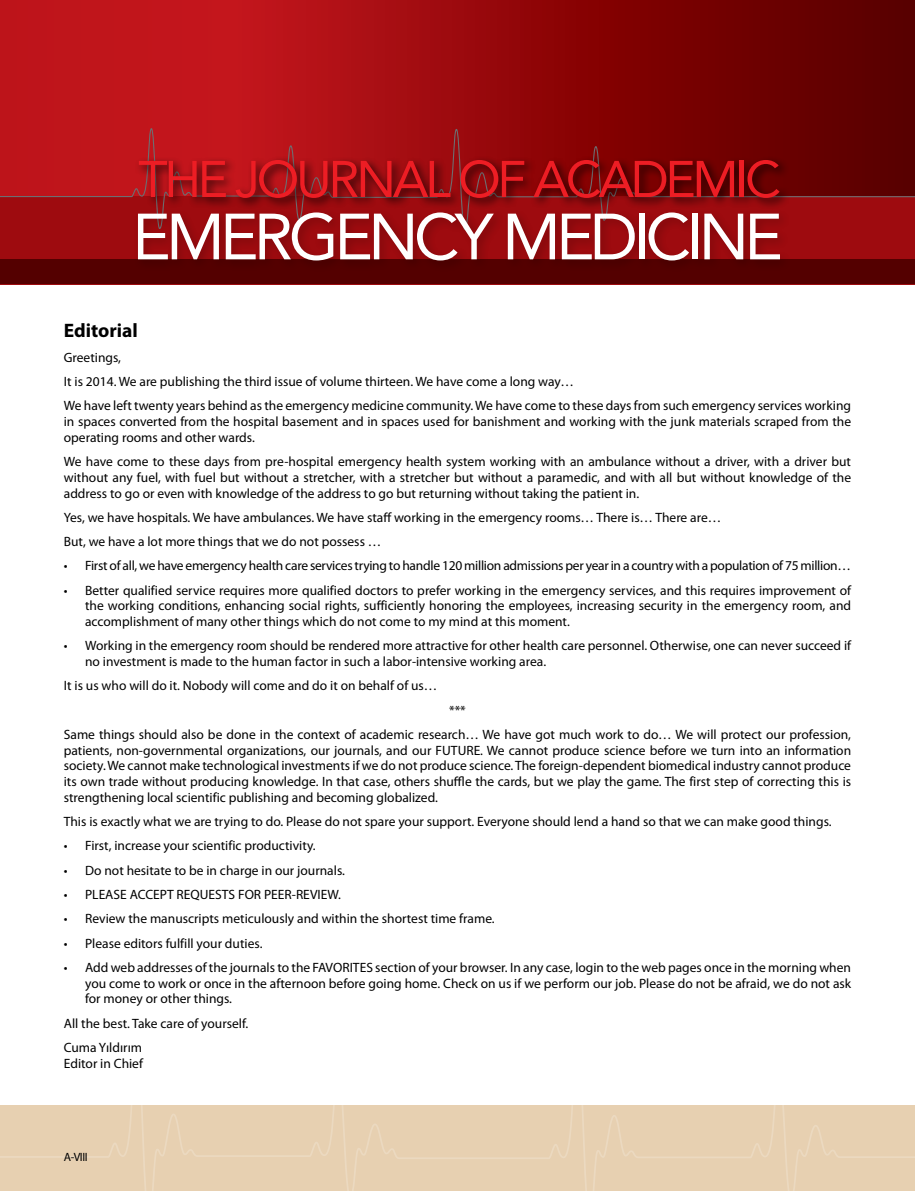
<style>
.page{position:relative;width:915px;height:1191px;background:#fff}
.page>*{position:absolute;margin:0;border:0;box-sizing:border-box;transform-origin:0 0}
.t1{font:64.5px "Avenir LT Std";letter-spacing:-.07em;color:#fff}
.t2{font:51px "Avenir LT Std";letter-spacing:-.065em;color:#ed1d24}
.t3{font:700 19.5px "Myriad Pro";color:#000}
.t4{font:13.5px/15.8px "Myriad Pro";color:#000;text-align:justify}
.t5{font:13.5px "Myriad Pro";letter-spacing:-.02em;color:#000}
.t6{font:12px "Myriad Pro";color:#000}
</style>
<div class="page">
<div style="left:0;top:1105px;width:914px;height:86px;background:#e7d0b1"></div>
<svg style="left:0;top:0;width:914px;height:128px"></svg>
<div style="left:0;top:196px;width:914px;height:89px;background:#9e0b0f"></div>
<div style="left:0;top:259px;width:914px;height:25px;background:#540000"></div>
<svg style="left:0;top:128px;width:914px;height:70px"></svg>
<div style="left:134px;top:156px;width:656px;height:54px;background:#000;opacity:.75"></div>
<div style="left:134px;top:209px;width:658px;height:64px;background:#000;opacity:.2"></div>
<p class="t2" style="left:138px;top:149px;width:644px">THE JOURNAL OF ACADEMIC</p>
<p class="t1" style="left:132px;top:198px;width:651px">EMERGENCY MEDICINE</p>
<p class="t3" style="left:64px;top:317px;width:76px">Editorial</p>
<p class="t4" style="left:64px;top:349px;width:59px">Greetings,</p>
<p class="t4" style="left:64px;top:373px;width:511px">It is 2014. We are publishing the third issue of volume thirteen. We have come a long way…</p>
<p class="t4" style="left:64px;top:398px;width:788px">We have left twenty years behind as the emergency medicine community. We have come to these days from such emergency services working in spaces converted from the hospital basement and in spaces used for banishment and working with the junk materials scraped from the operating rooms and other wards.</p>
<p class="t4" style="left:64px;top:453px;width:788px">We have come to these days from pre-hospital emergency health system working with an ambulance without a driver, with a driver but without any fuel, with fuel but without a stretcher, with a stretcher but without a paramedic, and with all but without knowledge of the address to go or even with knowledge of the address to go but returning without taking the patient in.</p>
<p class="t4" style="left:64px;top:509px;width:658px">Yes, we have hospitals. We have ambulances. We have staff working in the emergency rooms… There is… There are…</p>
<p class="t4" style="left:64px;top:533px;width:319px">But, we have a lot more things that we do not possess …</p>
<p class="t5" style="left:64px;top:557px;width:788px">• First of all, we have emergency health care services trying to handle 120 million admissions per year in a country with a population of 75 million…</p>
<p class="t4" style="left:85px;top:582px;width:767px;text-indent:-21px">• Better qualified service requires more qualified doctors to prefer working in the emergency services, and this requires improvement of the working conditions, enhancing social rights, sufficiently honoring the employees, increasing security in the emergency room, and accomplishment of many other things which do not come to my mind at this moment.</p>
<p class="t4" style="left:85px;top:638px;width:767px;text-indent:-21px">• Working in the emergency room should be rendered more attractive for other health care personnel. Otherwise, one can never succeed if no investment is made to the human factor in such a labor-intensive working area.</p>
<p class="t4" style="left:64px;top:678px;width:375px">It is us who will do it. Nobody will come and do it on behalf of us…</p>
<p class="t4" style="left:449px;top:702px;width:18px">***</p>
<p class="t4" style="left:64px;top:726px;width:788px">Same things should also be done in the context of academic research… We have got much work to do… We will protect our profession, patients, non-governmental organizations, our journals, and our FUTURE. We cannot produce science before we turn into an information society. We cannot make technological investments if we do not produce science. The foreign-dependent biomedical industry cannot produce its own trade without producing knowledge. In that case, others shuffle the cards, but we play the game. The first step of correcting this is strengthening local scientific publishing and becoming globalized.</p>
<p class="t4" style="left:64px;top:813px;width:769px">This is exactly what we are trying to do. Please do not spare your support. Everyone should lend a hand so that we can make good things.</p>
<p class="t4" style="left:64px;top:838px;width:253px">• First, increase your scientific productivity.</p>
<p class="t4" style="left:64px;top:862px;width:282px">• Do not hesitate to be in charge in our journals.</p>
<p class="t4" style="left:64px;top:886px;width:278px">• PLEASE ACCEPT REQUESTS FOR PEER-REVIEW.</p>
<p class="t4" style="left:64px;top:910px;width:432px">• Review the manuscripts meticulously and within the shortest time frame.</p>
<p class="t4" style="left:64px;top:935px;width:200px">• Please editors fulfill your duties.</p>
<p class="t4" style="left:85px;top:959px;width:767px;text-indent:-21px">• Add web addresses of the journals to the FAVORITES section of your browser. In any case, login to the web pages once in the morning when you come to work or once in the afternoon before going home. Check on us if we perform our job. Please do not be afraid, we do not ask for money or other things.</p>
<p class="t4" style="left:64px;top:1015px;width:186px">All the best. Take care of yourself.</p>
<p class="t4" style="left:64px;top:1039px;width:80px">Cuma Yıldırım</p>
<p class="t4" style="left:64px;top:1055px;width:81px">Editor in Chief</p>
<p class="t6" style="left:64px;top:1149px;width:25px">A-VIII</p>
</div>
